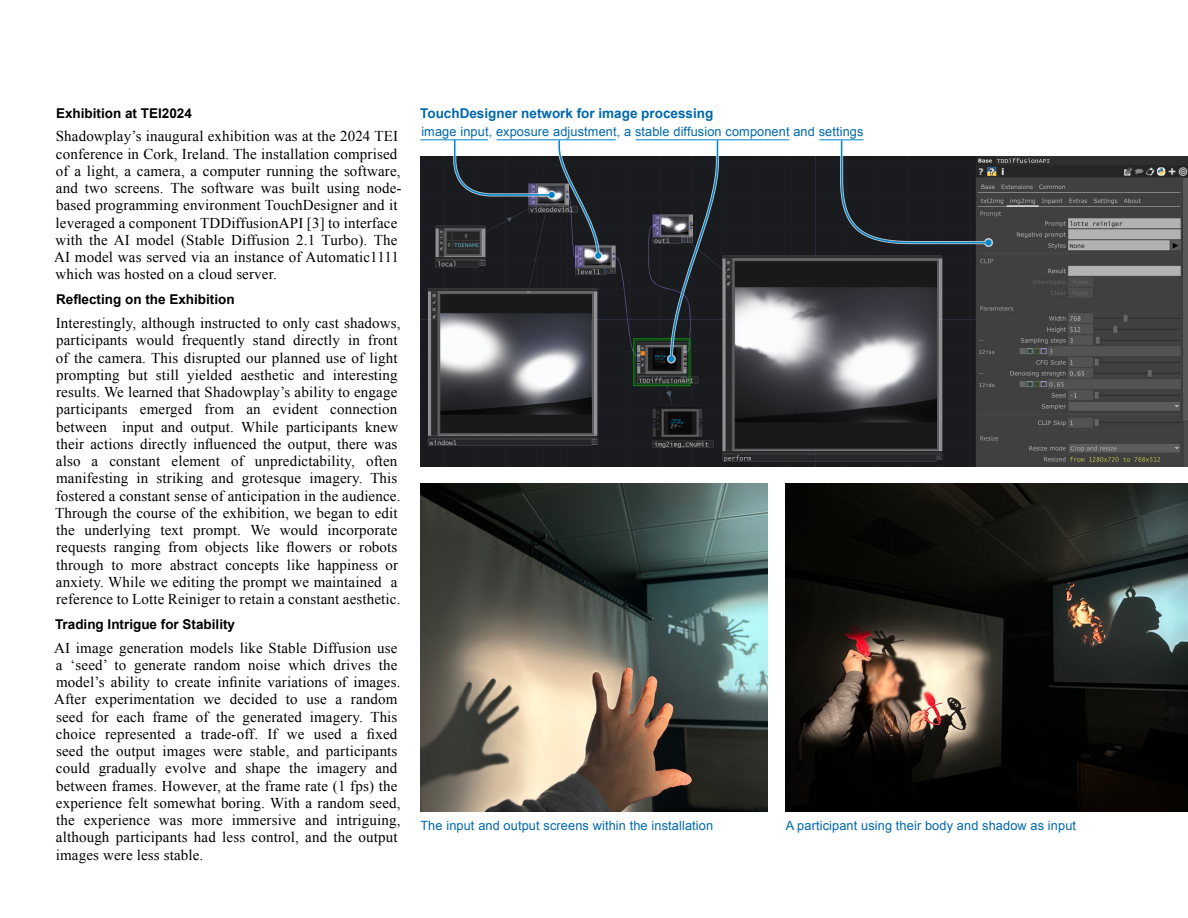
<style>
.page{position:relative;width:1188px;height:918px;background:#fff}
.page>*{position:absolute;margin:0;border:0;box-sizing:border-box;transform-origin:0 0}
.t1{font:15px/17.2px "Times New Roman";letter-spacing:.01em;color:#000}
.Heading_2{font:700 13.5px "Arial";color:#000}
.Caption_Heading{font:700 13.5px "Arial";color:#0068ac}
.Caption_Para{font:12.75px "Arial";letter-spacing:.01em;color:#0068ac}
</style>
<div class="page">
<img style="left:420px;top:156px;width:768px;height:310px">
<img style="left:420px;top:483px;width:347px;height:329px">
<img style="left:786px;top:483px;width:402px;height:329px">
<svg style="left:594px;top:251px;width:9px;height:9px"></svg>
<svg style="left:667px;top:355px;width:9px;height:9px"></svg>
<svg style="left:452px;top:139px;width:149px;height:120px"></svg>
<svg style="left:668px;top:139px;width:53px;height:223px"></svg>
<svg style="left:839px;top:139px;width:153px;height:107px"></svg>
<hr style="left:636px;top:140px;width:153px;height:1px;background:#0084cb">
<hr style="left:819px;top:140px;width:45px;height:1px;background:#0084cb">
<hr style="left:497px;top:140px;width:119px;height:1px;background:#0084cb">
<hr style="left:420px;top:140px;width:68px;height:1px;background:#0084cb">
<h3 class="Heading_2" style="left:56px;top:104px;width:137px">Exhibition at TEI2024</h3>
<p class="t1" style="left:54px;top:128px;width:349px">Shadowplay’s inaugural exhibition was at the 2024 TEI conference in Cork, Ireland. The installation comprised of a light, a camera, a computer running the software, and two screens. The software was built using node&shy;based programming environment TouchDesigner and it leveraged a component TDDiffusionAPI [3] to interface with the AI model (Stable Diffusion 2.1 Turbo). The AI model was served via an instance of Automatic1111 which was hosted on a cloud server.</p>
<h3 class="Heading_2" style="left:56px;top:291px;width:180px">Reflecting on the Exhibition</h3>
<p class="t1" style="left:55px;top:314px;width:347px">Interestingly, although instructed to only cast shadows, participants would frequently stand directly in front of the camera. This disrupted our planned use of light prompting but still yielded aesthetic and interesting results. We learned that Shadowplay’s ability to engage participants emerged from an evident connection between input and output. While participants knew their actions directly influenced the output, there was also a constant element of unpredictability, often manifesting in striking and grotesque imagery. This fostered a constant sense of anticipation in the audience.<br>Through the course of the exhibition, we began to edit the underlying text prompt. We would incorporate requests ranging from objects like flowers or robots through to more abstract concepts like happiness or anxiety. While we editing the prompt we maintained a reference to Lotte Reiniger to retain a constant aesthetic.</p>
<h3 class="Heading_2" style="left:55px;top:615px;width:182px">Trading Intrigue for Stability</h3>
<p class="t1" style="left:54px;top:639px;width:348px">AI image generation models like Stable Diffusion use a ‘seed’ to generate random noise which drives the model’s ability to create infinite variations of images.<br>After experimentation we decided to use a random seed for each frame of the generated imagery. This choice represented a trade-off. If we used a fixed seed the output images were stable, and participants could gradually evolve and shape the imagery and between frames. However, at the frame rate (1 fps) the experience felt somewhat boring. With a random seed, the experience was more immersive and intriguing, although participants had less control, and the output images were less stable.</p>
<h3 class="Caption_Heading" style="left:420px;top:104px;width:295px">TouchDesigner network for image processing</h3>
<p class="Caption_Para" style="left:421px;top:124px;width:444px">image input, exposure adjustment, a stable diffusion component and settings</p>
<p class="Caption_Para" style="left:420px;top:817px;width:294px">The input and output screens within the installation</p>
<p class="Caption_Para" style="left:786px;top:817px;width:292px">A participant using their body and shadow as input</p>
</div>
